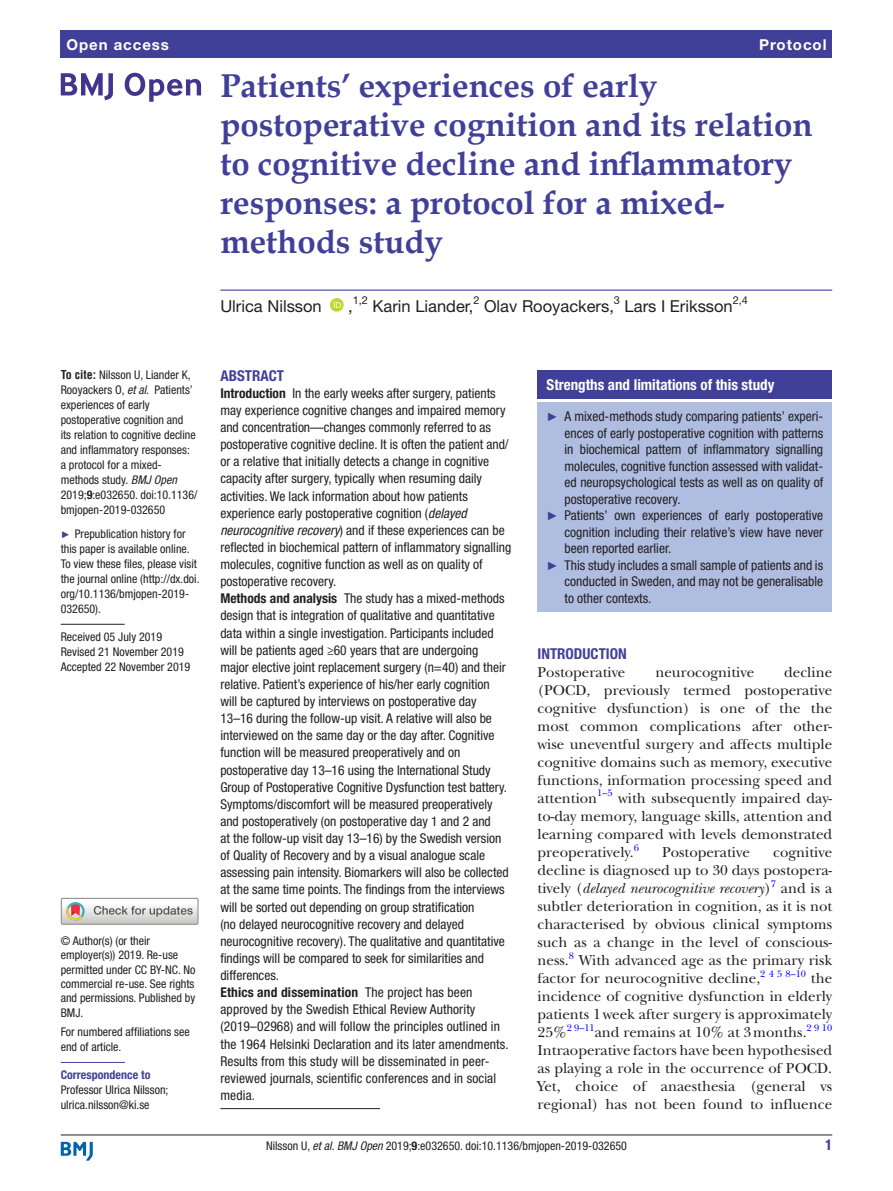
<style>
.page{position:relative;width:893px;height:1191px;background:#fff}
.page>*{position:absolute;margin:0;border:0;box-sizing:border-box;transform-origin:0 0}
.t1{font:700 33px/39px "Book Antiqua";color:#414099}
.t2{font:16.5px "Helvetica Neue LT Std";color:#231f20}
.t3{font:15px/18px "New Baskerville";color:#231f20;text-align:justify}
.t4{font:700 condensed 15px "Helvetica Neue LT Std";color:#fff}
.t5{font:700 condensed 15px "Helvetica Neue LT Std";color:#414099}
.t6{font:700 15px "Helvetica Neue LT Std";letter-spacing:.065em;color:#fff}
.t7{font:condensed 13.5px/17.1px "Helvetica Neue LT Std";color:#231f20}
.t8{font:condensed 12px/15px "Helvetica Neue LT Std";color:#231f20}
.t9{font:700 condensed 12px "Helvetica Neue LT Std";color:#414099}
.t10{font:10.95px "Helvetica Neue LT Std";color:#231f20}
.t11{font:9.9px "New Baskerville";color:#00f}
.s1{font-family:"Helvetica LT Std";font-weight:700}
.s2{font-style:italic}
.s3{font-weight:700}
.s4{font-family:"Arial";font-stretch:normal;font-size:9.75px;color:#414099}
.s5{font-family:"Arial";font-stretch:normal;font-size:12px;color:#414099}
.s6{font-size:15px;color:#231f20}
</style>
<div class="page">
<hr style="left:61px;top:1134px;width:771px;height:1px;background:#231f20">
<svg style="left:61px;top:1141px;width:32px;height:19px"></svg>
<div style="left:61px;top:31px;width:771px;height:27px;background:#414099"></div>
<hr style="left:220px;top:289px;width:612px;height:2px;background:#414099">
<svg style="left:330px;top:298px;width:14px;height:14px"></svg>
<hr style="left:61px;top:624px;width:64px;height:1px;background:#231f20">
<hr style="left:61px;top:1062px;width:64px;height:1px;background:#414099">
<svg style="left:61px;top:73px;width:52px;height:27px"></svg>
<svg style="left:125px;top:73px;width:76px;height:29px"></svg>
<div style="left:61px;top:897px;width:138px;height:27px;border:1px solid #969090"></div>
<svg style="left:61px;top:898px;width:137px;height:26px"></svg>
<div style="left:538px;top:370px;width:294px;height:29px;background:#414099"></div>
<div style="left:538px;top:403px;width:294px;height:209px;background:#afbde1"></div>
<hr style="left:220px;top:1108px;width:160px;height:1px;background:#231f20">
<p class="t6" style="left:66px;top:35px;width:104px">Open access</p>
<p class="t6" style="left:759px;top:35px;width:69px">Protocol</p>
<h1 class="t1" style="left:220px;top:66px;width:594px">Patients’ experiences of early postoperative cognition and its relation to cognitive decline and inflammatory responses: a protocol for a mixed&shy;methods study</h1>
<p class="t2" style="left:220px;top:296px;width:103px">Ulrica Nilsson</p>
<p class="t2" style="left:348px;top:296px;width:6px">,</p>
<p class="t10" style="left:353px;top:294px;width:17px">1,2</p>
<p class="t2" style="left:373px;top:296px;width:102px">Karin Liander,</p>
<p class="t10" style="left:473px;top:294px;width:8px">2</p>
<p class="t2" style="left:484px;top:296px;width:131px">Olav Rooyackers,</p>
<p class="t10" style="left:614px;top:294px;width:8px">3</p>
<p class="t2" style="left:625px;top:296px;width:110px">Lars I Eriksson</p>
<p class="t10" style="left:733px;top:294px;width:17px">2,4</p>
<p class="t8" style="left:61px;top:367px;width:138px"><span class="s1">To cite:</span> Nilsson U, Liander K,<br>Rooyackers O, <span class="s2">et al</span>. Patients’ experiences of early postoperative cognition and<br>its relation to cognitive decline and inflammatory responses: a protocol for a mixed&shy;methods study. <span class="s2">BMJ Open<br></span>2019;<span class="s3">9</span>:e032650. doi:10.1136/ bmjopen-2019-032650</p>
<p class="t8" style="left:61px;top:526px;width:140px"><span class="s4">►</span> Prepublication history for this paper is available online.<br>To view these files, please visit the journal online (http://dx.doi. org/10.1136/bmjopen-2019-<br>032650).</p>
<p class="t8" style="left:61px;top:629px;width:131px">Received 05 July 2019<br>Revised 21 November 2019<br>Accepted 22 November 2019</p>
<p class="t8" style="left:61px;top:933px;width:136px;line-height:14.4px">© Author(s) (or their employer(s)) 2019. Re-use permitted under CC BY-NC. No commercial re-use. See rights and permissions. Published by<br>BMJ.</p>
<p class="t8" style="left:61px;top:1024px;width:130px">For numbered affiliations see end of article.</p>
<p class="t9" style="left:61px;top:1067px;width:91px">Correspondence to</p>
<p class="t8" style="left:61px;top:1082px;width:109px">Professor Ulrica Nilsson; ulrica.nilsson@ki.se</p>
<p class="t5" style="left:220px;top:366px;width:65px">Abstract</p>
<p class="t7" style="left:220px;top:384px;width:292px"><span class="s3">Introduction</span> In the early weeks after surgery, patients may experience cognitive changes and impaired memory and concentration—changes commonly referred to as postoperative cognitive decline. It is often the patient and/ or a relative that initially detects a change in cognitive capacity after surgery, typically when resuming daily activities. We lack information about how patients experience early postoperative cognition (<span class="s2">delayed neurocognitive recovery</span>) and if these experiences can be reflected in biochemical pattern of inflammatory signalling molecules, cognitive function as well as on quality of postoperative recovery.<br><span class="s3">Methods and analysis</span> The study has a mixed-methods design that is integration of qualitative and quantitative data within a single investigation. Participants included will be patients aged ≥60 years that are undergoing<br>major elective joint replacement surgery (n=40) and their relative. Patient’s experience of his/her early cognition<br>will be captured by interviews on postoperative day 13–16 during the follow-up visit. A relative will also be interviewed on the same day or the day after. Cognitive function will be measured preoperatively and on postoperative day 13–16 using the International Study Group of Postoperative Cognitive Dysfunction test battery.<br>Symptoms/discomfort will be measured preoperatively and postoperatively (on postoperative day 1 and 2 and<br>at the follow-up visit day 13–16) by the Swedish version of Quality of Recovery and by a visual analogue scale assessing pain intensity. Biomarkers will also be collected at the same time points. The findings from the interviews will be sorted out depending on group stratification<br>(no delayed neurocognitive recovery and delayed neurocognitive recovery). The qualitative and quantitative findings will be compared to seek for similarities and differences.<br><span class="s3">Ethics and dissemination</span> The project has been approved by the Swedish Ethical Review Authority (2019–02968) and will follow the principles outlined in the 1964 Helsinki Declaration and its later amendments.<br>Results from this study will be disseminated in peer&shy;reviewed journals, scientific conferences and in social media.</p>
<p class="t4" style="left:547px;top:375px;width:229px">Strengths and limitations of this study</p>
<p class="t7" style="left:547px;top:408px;width:278px"><span class="s5">►</span> A mixed-methods study comparing patients’ experi-</p>
<p class="t7" style="left:565px;top:424px;width:260px">ences of early postoperative cognition with patterns</p>
<p class="t7" style="left:565px;top:441px;width:260px">in biochemical pattern of inflammatory signalling</p>
<p class="t7" style="left:565px;top:457px;width:260px">molecules, cognitive function assessed with validat-</p>
<p class="t7" style="left:565px;top:474px;width:260px">ed neuropsychological tests as well as on quality of</p>
<p class="t7" style="left:565px;top:490px;width:117px">postoperative recovery.</p>
<p class="t7" style="left:547px;top:507px;width:278px"><span class="s5">►</span> Patients’ own experiences of early postoperative</p>
<p class="t7" style="left:565px;top:523px;width:260px">cognition including their relative’s view have never</p>
<p class="t7" style="left:565px;top:540px;width:108px">been reported earlier.</p>
<p class="t7" style="left:547px;top:556px;width:278px"><span class="s5">►</span> This study includes a small sample of patients and is</p>
<p class="t7" style="left:565px;top:573px;width:260px">conducted in Sweden, and may not be generalisable</p>
<p class="t7" style="left:565px;top:589px;width:88px">to other contexts.</p>
<p class="t5" style="left:538px;top:645px;width:91px">Introduction</p>
<p class="t3" style="left:538px;top:663px;width:89px">Postoperative</p>
<p class="t3" style="left:655px;top:663px;width:100px">neurocognitive</p>
<p class="t3" style="left:538px;top:663px;width:296px;text-indent:247px">decline (POCD, previously termed postoperative cognitive dysfunction) is one of the the most common complications after other&shy;wise uneventful surgery and affects multiple cognitive domains such as memory, executive functions, information processing speed and attention</p>
<p class="t11" style="left:597px;top:787px;width:17px">1–5</p>
<p class="t3" style="left:538px;top:789px;width:296px;text-indent:81px">with subsequently impaired day&shy;to-day memory, language skills, attention and learning compared with levels demonstrated preoperatively.</p>
<p class="t11" style="left:634px;top:841px;width:7px">6</p>
<p class="t3" style="left:662px;top:843px;width:89px">Postoperative</p>
<p class="t3" style="left:538px;top:843px;width:296px;text-indent:236px">cognitive decline is diagnosed up to 30 days postopera&shy;tively (<span class="s2">delayed neurocognitive recovery</span>)</p>
<p class="t11" style="left:771px;top:877px;width:7px">7</p>
<p class="t3" style="left:538px;top:879px;width:296px;text-indent:243px">and is a subtler deterioration in cognition, as it is not characterised by obvious clinical symptoms such as a change in the level of conscious&shy;ness.</p>
<p class="t11" style="left:569px;top:949px;width:7px">8</p>
<p class="t3" style="left:538px;top:951px;width:296px;text-indent:41px">With advanced age as the primary risk factor for neurocognitive decline,</p>
<p class="t11" style="left:760px;top:967px;width:47px">2 4 5 8–10</p>
<p class="t3" style="left:538px;top:969px;width:296px;text-indent:273px">the incidence of cognitive dysfunction in elderly patients 1week after surgery is approximately</p>
<p class="t11" style="left:538px;top:1021px;width:59px"><span class="s6">25%</span>2 9–11</p>
<p class="t3" style="left:595px;top:1023px;width:213px">and remains at 10% at 3months.</p>
<p class="t11" style="left:807px;top:1021px;width:27px">2 9 10</p>
<p class="t3" style="left:538px;top:1041px;width:296px">Intraoperative factors have been hypothesised as playing a role in the occurrence of POCD.<br>Yet, choice of anaesthesia (general vs regional) has not been found to influence</p>
<p class="t8" style="left:266px;top:1137px;width:362px">Nilsson U, <span class="s2">et al</span>. <span class="s2">BMJ Open</span> 2019;<span class="s3">9</span>:e032650. doi:10.1136/bmjopen-2019-032650</p>
<p class="t5" style="left:825px;top:1135px;width:9px">1</p>
</div>
